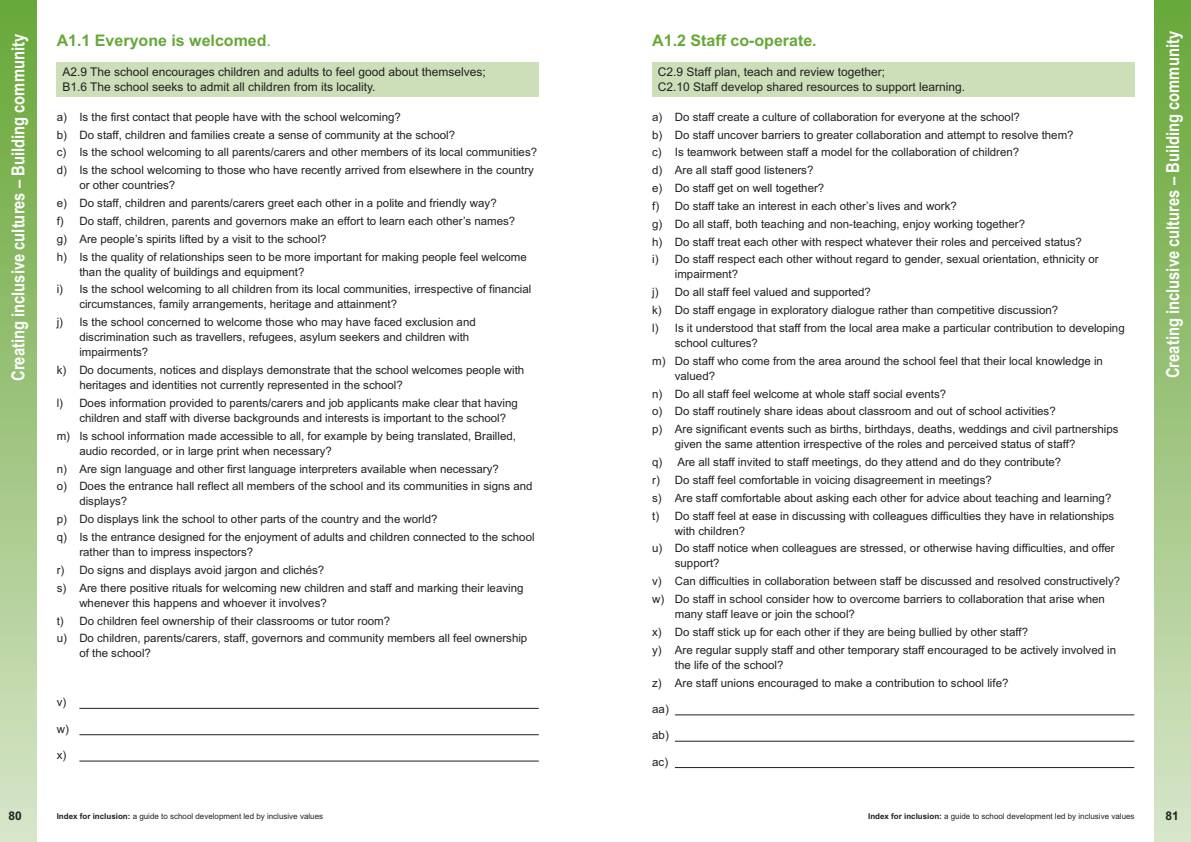
<style>
.page{position:relative;width:1191px;height:842px;background:#fff}
.page>*{position:absolute;margin:0;border:0;box-sizing:border-box;transform-origin:0 0}
.t1{font:700 18px "Arial Narrow";color:#fff}
.t2{font:16px "Arial Bold MT OTF";color:#66a839}
.t3{font:12px/15px "Arial";color:#231f20}
.t4{font:12px "Arial Bold MT OTF";color:#231f20}
.t5{font:11.5px/17.8px "Arial";color:#231f20}
.t6{font:8px "Arial";color:#231f20}
.s1{font-family:"Arial"}
.s2{font-family:"Arial Bold MT OTF"}
</style>
<div class="page">
<div style="left:1154px;top:0;width:37px;height:842px;background:linear-gradient(to bottom,#66a635,#d7e5c9)"></div>
<div style="left:0;top:0;width:37px;height:842px;background:linear-gradient(to bottom,#66a635,#d7e5c9)"></div>
<div style="left:57px;top:62px;width:482px;height:35px;background:#ccdfb9"></div>
<hr style="left:79px;top:708px;width:460px;height:1px;background:#231f20">
<hr style="left:79px;top:734px;width:460px;height:1px;background:#231f20">
<hr style="left:79px;top:760px;width:460px;height:1px;background:#231f20">
<div style="left:652px;top:62px;width:482px;height:35px;background:#ccdfb9"></div>
<hr style="left:675px;top:714px;width:459px;height:1px;background:#231f20">
<hr style="left:675px;top:741px;width:459px;height:1px;background:#231f20">
<hr style="left:675px;top:767px;width:459px;height:1px;background:#231f20">
<h1 class="t1" style="left:8px;top:381px;width:348px;rotate:-90deg">Creating inclusive cultures – Building community</h1>
<h1 class="t1" style="left:1162px;top:378px;width:348px;rotate:-90deg">Creating inclusive cultures – Building community</h1>
<h2 class="t2" style="left:652px;top:31px;width:166px">A1.2 Staff co-operate.</h2>
<p class="t3" style="left:658px;top:64px;width:309px">C2.9 Staff plan, teach and review together;<br>C2.10 Staff develop shared resources to support learning.</p>
<p class="t5" style="left:652px;top:108px;width:448px">a) Do staff create a culture of collaboration for everyone at the school?<br>b) Do staff uncover barriers to greater collaboration and attempt to resolve them?<br>c) Is teamwork between staff a model for the collaboration of children?<br>d) Are all staff good listeners?<br>e) Do staff get on well together?<br>f) Do staff take an interest in each other’s lives and work?<br>g) Do all staff, both teaching and non-teaching, enjoy working together?<br>h) Do staff treat each other with respect whatever their roles and perceived status?<br>i) Do staff respect each other without regard to gender, sexual orientation, ethnicity or</p>
<p class="t5" style="left:652px;top:265px;width:474px;text-indent:23px">impairment?<br>j) Do all staff feel valued and supported?<br>k) Do staff engage in exploratory dialogue rather than competitive discussion?<br>l) Is it understood that staff from the local area make a particular contribution to developing</p>
<p class="t5" style="left:652px;top:334px;width:452px;text-indent:23px">school cultures?<br>m) Do staff who come from the area around the school feel that their local knowledge in</p>
<p class="t5" style="left:652px;top:367px;width:468px;text-indent:23px">valued?<br>n) Do all staff feel welcome at whole staff social events?<br>o) Do staff routinely share ideas about classroom and out of school activities?<br>p) Are significant events such as births, birthdays, deaths, weddings and civil partnerships</p>
<p class="t5" style="left:652px;top:435px;width:463px;text-indent:23px">given the same attention irrespective of the roles and perceived status of staff?<br>q) Are all staff invited to staff meetings, do they attend and do they contribute?<br>r) Do staff feel comfortable in voicing disagreement in meetings?<br>s) Are staff comfortable about asking each other for advice about teaching and learning? t) Do staff feel at ease in discussing with colleagues difficulties they have in relationships</p>
<p class="t5" style="left:652px;top:522px;width:464px;text-indent:23px">with children?<br>u) Do staff notice when colleagues are stressed, or otherwise having difficulties, and offer</p>
<p class="t5" style="left:652px;top:555px;width:469px;text-indent:23px">support?<br>v) Can difficulties in collaboration between staff be discussed and resolved constructively? w) Do staff in school consider how to overcome barriers to collaboration that arise when</p>
<p class="t5" style="left:652px;top:605px;width:465px;text-indent:23px">many staff leave or join the school?<br>x) Do staff stick up for each other if they are being bullied by other staff?<br>y) Are regular supply staff and other temporary staff encouraged to be actively involved in</p>
<p class="t5" style="left:652px;top:656px;width:358px;text-indent:23px">the life of the school?<br>z) Are staff unions encouraged to make a contribution to school life?</p>
<p class="t5" style="left:652px;top:700px;width:18px">aa)</p>
<p class="t5" style="left:652px;top:726px;width:18px">ab)</p>
<p class="t5" style="left:652px;top:753px;width:17px">ac)</p>
<h2 class="t2" style="left:57px;top:31px;width:216px">A1.1 Everyone is welcomed<span class="s1">.</span></h2>
<p class="t3" style="left:62px;top:64px;width:425px">A2.9 The school encourages children and adults to feel good about themselves;<br>B1.6 The school seeks to admit all children from its locality.</p>
<p class="t5" style="left:57px;top:108px;width:482px">a) Is the first contact that people have with the school welcoming?<br>b) Do staff, children and families create a sense of community at the school?<br>c) Is the school welcoming to all parents/carers and other members of its local communities? d) Is the school welcoming to those who have recently arrived from elsewhere in the country</p>
<p class="t5" style="left:57px;top:176px;width:472px;text-indent:23px">or other countries?<br>e) Do staff, children and parents/carers greet each other in a polite and friendly way?<br>f) Do staff, children, parents and governors make an effort to learn each other’s names? g) Are people’s spirits lifted by a visit to the school?<br>h) Is the quality of relationships seen to be more important for making people feel welcome</p>
<p class="t5" style="left:57px;top:263px;width:476px;text-indent:23px">than the quality of buildings and equipment?<br>i) Is the school welcoming to all children from its local communities, irrespective of financial</p>
<p class="t5" style="left:57px;top:295px;width:420px;text-indent:23px">circumstances, family arrangements, heritage and attainment?<br>j) Is the school concerned to welcome those who may have faced exclusion and</p>
<p class="t5" style="left:79px;top:330px;width:391px;line-height:15px">discrimination such as travellers, refugees, asylum seekers and children with impairments?</p>
<p class="t5" style="left:79px;top:363px;width:446px;line-height:15px;text-indent:-23px">k) Do documents, notices and displays demonstrate that the school welcomes people with heritages and identities not currently represented in the school?</p>
<p class="t5" style="left:79px;top:395px;width:440px;line-height:15px;text-indent:-23px">l) Does information provided to parents/carers and job applicants make clear that having children and staff with diverse backgrounds and interests is important to the school?</p>
<p class="t5" style="left:79px;top:428px;width:438px;line-height:15px;text-indent:-23px">m) Is school information made accessible to all, for example by being translated, Brailled, audio recorded, or in large print when necessary?</p>
<p class="t5" style="left:57px;top:460px;width:477px">n) Are sign language and other first language interpreters available when necessary?<br>o) Does the entrance hall reflect all members of the school and its communities in signs and</p>
<p class="t5" style="left:57px;top:492px;width:479px;text-indent:23px">displays?<br>p) Do displays link the school to other parts of the country and the world?<br>q) Is the entrance designed for the enjoyment of adults and children connected to the school</p>
<p class="t5" style="left:57px;top:543px;width:468px;text-indent:23px">rather than to impress inspectors?<br>r) Do signs and displays avoid jargon and clichés?<br>s) Are there positive rituals for welcoming new children and staff and marking their leaving</p>
<p class="t5" style="left:57px;top:594px;width:472px;text-indent:23px">whenever this happens and whoever it involves?<br>t) Do children feel ownership of their classrooms or tutor room?<br>u) Do children, parents/carers, staff, governors and community members all feel ownership</p>
<p class="t5" style="left:79px;top:644px;width:73px">of the school?</p>
<p class="t5" style="left:57px;top:694px;width:11px">v)</p>
<p class="t5" style="left:57px;top:720px;width:14px">w)</p>
<p class="t5" style="left:57px;top:746px;width:11px">x)</p>
<p class="t4" style="left:9px;top:808px;width:15px">80</p>
<p class="t6" style="left:57px;top:812px;width:268px"><span class="s2">Index for inclusion:</span> a guide to school development led by inclusive values</p>
<p class="t6" style="left:868px;top:812px;width:268px"><span class="s2">Index for inclusion:</span> a guide to school development led by inclusive values</p>
<p class="t4" style="left:1165px;top:808px;width:15px">81</p>
</div>
